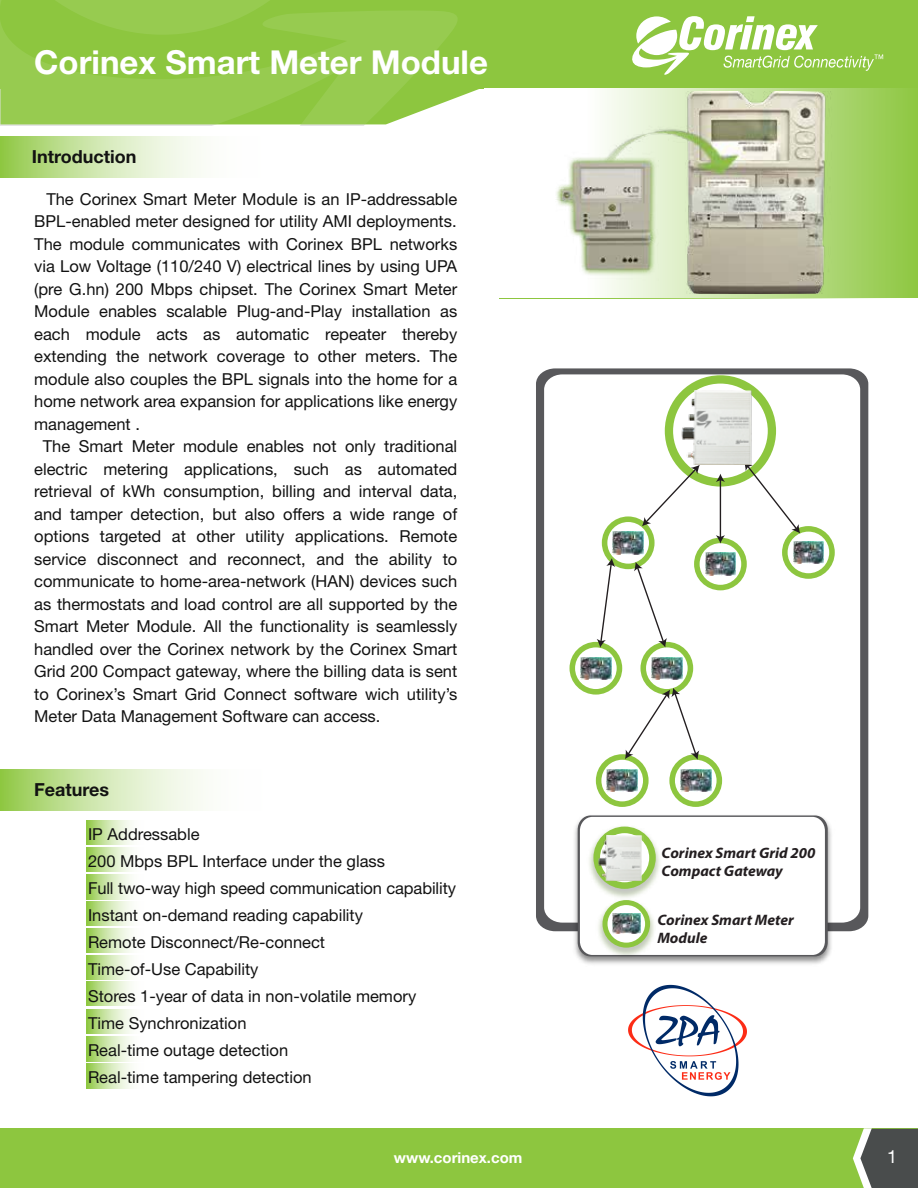
<style>
.page{position:relative;width:918px;height:1188px;background:#fff}
.page>*{position:absolute;margin:0;border:0;box-sizing:border-box;transform-origin:0 0}
.t1{font:700 33px "Helvetica Neue LT Std";color:#fff}
.t2{font:700 18px "Helvetica Neue LT Std";color:#121212}
.t3{font:18px "Helvetica Neue LT Std";color:#fff}
.t4{font:16.5px/27px "Helvetica Neue LT Std";color:#121212}
.t5{font:italic 700 15.15px/18.1px "Myriad Pro";color:#231e20}
.t6{font:700 15px "Helvetica Neue LT Std";color:#fff}
</style>
<div class="page">
<svg style="left:87px;top:820px;width:45px;height:25px"></svg>
<svg style="left:87px;top:847px;width:45px;height:25px"></svg>
<svg style="left:87px;top:875px;width:45px;height:24px"></svg>
<svg style="left:87px;top:928px;width:45px;height:24px"></svg>
<svg style="left:87px;top:955px;width:45px;height:25px"></svg>
<svg style="left:87px;top:981px;width:45px;height:25px"></svg>
<svg style="left:87px;top:1009px;width:45px;height:25px"></svg>
<svg style="left:87px;top:1037px;width:45px;height:24px"></svg>
<svg style="left:87px;top:1064px;width:45px;height:24px"></svg>
<svg style="left:87px;top:902px;width:45px;height:24px"></svg>
<div style="left:0;top:0;width:918px;height:88px;background:#8dc63f"></div>
<svg style="left:458px;top:88px;width:24px;height:9px"></svg>
<div style="left:0;top:1129px;width:918px;height:59px;background:#8dc63f"></div>
<svg style="left:853px;top:1128px;width:65px;height:60px;background:#646c5f"></svg>
<svg style="left:632px;top:16px;width:251px;height:59px"></svg>
<svg style="left:0;top:137px;width:202px;height:40px;background:#cde6ac"></svg>
<svg style="left:500px;top:297px;width:418px;height:2px"></svg>
<svg style="left:0;top:770px;width:204px;height:40px;background:#cee6ac"></svg>
<svg style="left:0;top:0;width:458px;height:125px;fill:#97cb50"></svg>
<svg style="left:536px;top:368px;width:332px;height:563px;background:#606063"></svg>
<svg style="left:544px;top:374px;width:316px;height:549px"></svg>
<div style="left:665px;top:375px;width:111px;height:112px;background:#8dc63f;border-radius:50%"></div>
<div style="left:673px;top:384px;width:95px;height:94px;background:#fff;border-radius:50%"></div>
<div style="left:602px;top:516px;width:53px;height:53px;background:#8dc63f;border-radius:50%"></div>
<svg style="left:607px;top:522px;width:42px;height:42px"></svg>
<img style="left:613px;top:532px;width:30px;height:22px">
<div style="left:570px;top:642px;width:52px;height:53px;background:#8dc63f;border-radius:50%"></div>
<svg style="left:575px;top:647px;width:42px;height:42px"></svg>
<img style="left:581px;top:657px;width:30px;height:22px">
<div style="left:640px;top:642px;width:53px;height:53px;background:#8dc63f;border-radius:50%"></div>
<svg style="left:646px;top:647px;width:42px;height:42px"></svg>
<img style="left:652px;top:657px;width:30px;height:22px">
<svg style="left:596px;top:754px;width:53px;height:53px"></svg>
<div style="left:601px;top:760px;width:42px;height:41px;background:#fff;border-radius:50%"></div>
<img style="left:607px;top:769px;width:31px;height:23px">
<svg style="left:669px;top:754px;width:53px;height:53px"></svg>
<div style="left:675px;top:760px;width:42px;height:41px;background:#fff;border-radius:50%"></div>
<img style="left:680px;top:769px;width:31px;height:23px">
<div style="left:694px;top:538px;width:53px;height:52px;background:#8dc63f;border-radius:50%"></div>
<div style="left:700px;top:543px;width:41px;height:42px;background:#fff;border-radius:50%"></div>
<img style="left:705px;top:553px;width:31px;height:22px">
<svg style="left:782px;top:526px;width:53px;height:53px"></svg>
<div style="left:788px;top:532px;width:41px;height:41px;background:#fff;border-radius:50%"></div>
<img style="left:793px;top:541px;width:31px;height:23px">
<hr style="left:720px;top:480px;width:1px;height:58px;background:#231e20">
<svg style="left:716px;top:535px;width:9px;height:8px"></svg>
<svg style="left:716px;top:474px;width:9px;height:8px"></svg>
<svg style="left:642px;top:465px;width:58px;height:61px"></svg>
<svg style="left:744px;top:462px;width:56px;height:71px"></svg>
<svg style="left:597px;top:558px;width:18px;height:90px"></svg>
<svg style="left:634px;top:562px;width:33px;height:85px"></svg>
<svg style="left:625px;top:688px;width:74px;height:72px"></svg>
<img style="left:570px;top:812px;width:266px;height:152px">
<svg style="left:578px;top:815px;width:250px;height:141px"></svg>
<div style="left:580px;top:817px;width:245px;height:138px;background:#fff;border-radius:13px"></div>
<img style="left:589px;top:826px;width:71px;height:70px">
<div style="left:593px;top:827px;width:63px;height:62px;background:#8dc63f;border-radius:50%"></div>
<svg style="left:600px;top:833px;width:49px;height:49px"></svg>
<img style="left:597px;top:835px;width:47px;height:45px">
<img style="left:594px;top:896px;width:65px;height:64px">
<div style="left:603px;top:900px;width:47px;height:48px;background:#8dc63f;border-radius:50%"></div>
<svg style="left:608px;top:905px;width:37px;height:38px"></svg>
<img style="left:612px;top:914px;width:28px;height:20px">
<img style="left:678px;top:391px;width:77px;height:73px">
<div style="left:484px;top:88px;width:434px;height:209px;background:linear-gradient(to right,#fff,#94ca4c)"></div>
<img style="left:539px;top:91px;width:304px;height:203px">
<svg style="left:628px;top:985px;width:119px;height:111px"></svg>
<h1 class="t1" style="left:34px;top:41px;width:455px">Corinex Smart Meter Module</h1>
<p class="t2" style="left:32px;top:146px;width:106px">Introduction</p>
<p class="t4" style="left:46px;top:185px;width:412px">The Corinex Smart Meter Module is an IP-addressable</p>
<p class="t4" style="left:34px;top:207px;width:424px">BPL-enabled meter designed for utility AMI deployments.</p>
<p class="t4" style="left:34px;top:230px;width:425px">The module communicates with Corinex BPL networks</p>
<p class="t4" style="left:34px;top:252px;width:425px">via Low Voltage (110/240 V) electrical lines by using UPA</p>
<p class="t4" style="left:34px;top:275px;width:425px">(pre G.hn) 200 Mbps chipset. The Corinex Smart Meter</p>
<p class="t4" style="left:34px;top:297px;width:425px">Module enables scalable Plug-and-Play installation as</p>
<p class="t4" style="left:34px;top:320px;width:425px">each module acts as automatic repeater thereby</p>
<p class="t4" style="left:34px;top:342px;width:425px">extending the network coverage to other meters. The</p>
<p class="t4" style="left:34px;top:365px;width:425px">module also couples the BPL signals into the home for a</p>
<p class="t4" style="left:34px;top:387px;width:425px">home network area expansion for applications like energy</p>
<p class="t4" style="left:34px;top:410px;width:107px">management .</p>
<p class="t4" style="left:43px;top:432px;width:416px">The Smart Meter module enables not only traditional</p>
<p class="t4" style="left:34px;top:455px;width:425px">electric metering applications, such as automated</p>
<p class="t4" style="left:34px;top:477px;width:425px">retrieval of kWh consumption, billing and interval data,</p>
<p class="t4" style="left:34px;top:500px;width:425px">and tamper detection, but also offers a wide range of</p>
<p class="t4" style="left:34px;top:523px;width:425px">options targeted at other utility applications. Remote</p>
<p class="t4" style="left:34px;top:545px;width:425px">service disconnect and reconnect, and the ability to</p>
<p class="t4" style="left:34px;top:568px;width:425px">communicate to home-area-network (HAN) devices such</p>
<p class="t4" style="left:34px;top:590px;width:425px">as thermostats and load control are all supported by the</p>
<p class="t4" style="left:34px;top:613px;width:425px">Smart Meter Module. All the functionality is seamlessly</p>
<p class="t4" style="left:34px;top:635px;width:425px">handled over the Corinex network by the Corinex Smart</p>
<p class="t4" style="left:34px;top:658px;width:425px">Grid 200 Compact gateway, where the billing data is sent</p>
<p class="t4" style="left:34px;top:680px;width:425px">to Corinex’s Smart Grid Connect software wich utility’s</p>
<p class="t4" style="left:34px;top:703px;width:348px">Meter Data Management Software can access.</p>
<p class="t2" style="left:34px;top:779px;width:77px">Features</p>
<p class="t4" style="left:88px;top:820px;width:370px">IP Addressable<br>200 Mbps BPL Interface under the glass<br>Full two-way high speed communication capability<br>Instant on-demand reading capability<br>Remote Disconnect/Re-connect<br>Time-of-Use Capability<br>Stores 1-year of data in non-volatile memory<br>Time Synchronization<br>Real-time outage detection<br>Real-time tampering detection</p>
<p class="t5" style="left:662px;top:843px;width:156px">Corinex Smart Grid 200<br>Compact Gateway</p>
<p class="t5" style="left:657px;top:910px;width:138px">Corinex Smart Meter<br>Module</p>
<p class="t6" style="left:394px;top:1148px;width:130px">www.corinex.com</p>
<p class="t3" style="left:887px;top:1146px;width:12px">1</p>
</div>
